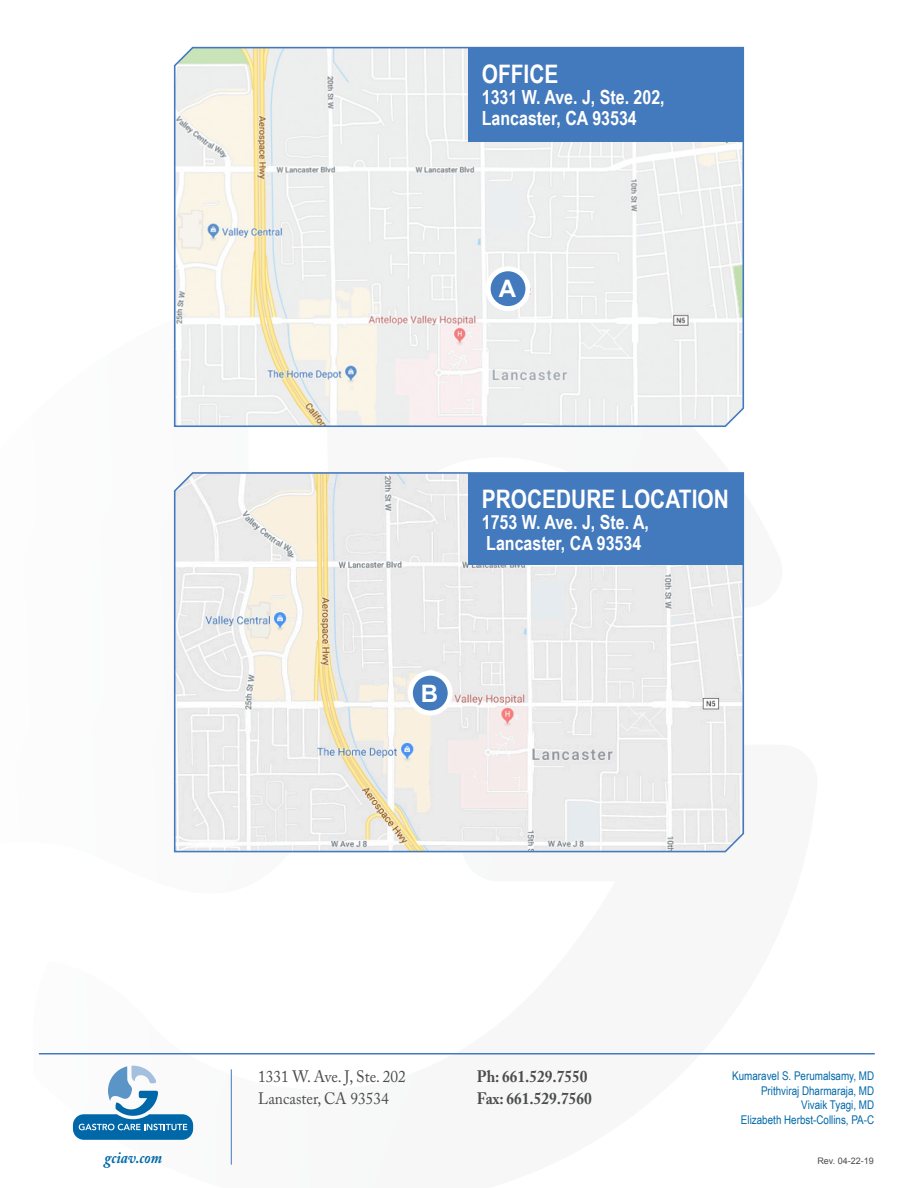
<style>
.page{position:relative;width:918px;height:1188px;background:#fff}
.page>*{position:absolute;margin:0;border:0;box-sizing:border-box;transform-origin:0 0}
.t1{font:700 25.5px "Arial Narrow";color:#fff}
.t2{font:700 24px "Arial";color:#fff}
.t3{font:700 19.5px/21px "Arial Narrow";color:#fff}
.t4{font:16.5px/22.5px "Adobe Caslon Pro";color:#4b4c4d;scale:.93 1}
.t5{font:700 16.5px/22.5px "Adobe Caslon Pro";color:#4b4c4d;scale:.93 1}
.t6{font:italic 700 16.5px "Adobe Caslon Pro";color:#0068a9;scale:.9 1}
.t7{font:12px/14.5px "Arial Narrow";color:#0068a9;text-align:right}
.t8{font:9px "Arial";color:#4b4c4d}
</style>
<div class="page">
<hr style="left:39px;top:1053px;width:836px;height:1px;background:#4379bd">
<hr style="left:231px;top:1069px;width:1px;height:96px;background:#4379bd">
<svg style="left:73px;top:1066px;width:120px;height:74px"></svg>
<svg style="left:173px;top:46px;width:572px;height:382px"></svg>
<svg style="left:173px;top:472px;width:572px;height:381px;background:#e9e9e7"></svg>
<div style="left:488px;top:269px;width:40px;height:40px;background:#4379bd;border-radius:50%"></div>
<div style="left:486px;top:266px;width:44px;height:45px;border:5px solid #fff;border-radius:50%"></div>
<div style="left:410px;top:673px;width:40px;height:40px;background:#4379bd;border-radius:50%"></div>
<div style="left:408px;top:671px;width:45px;height:44px;border:5px solid #fff;border-radius:50%"></div>
<div style="left:468px;top:48px;width:275px;height:93px;background:#4379bd"></div>
<div style="left:468px;top:474px;width:275px;height:91px;background:#4379bd"></div>
<h1 class="t1" style="left:482px;top:55px;width:78px">OFFICE</h1>
<h3 class="t3" style="left:482px;top:86px;width:184px">1331 W. Ave. J, Ste. 202,<br>Lancaster, CA 93534</h3>
<h2 class="t2" style="left:499px;top:273px;width:19px">A</h2>
<h1 class="t1" style="left:482px;top:479px;width:249px">PROCEDURE LOCATION</h1>
<h3 class="t3" style="left:482px;top:510px;width:169px">1753 W. Ave. J, Ste. A,<br>Lancaster, CA 93534</h3>
<h2 class="t2" style="left:421px;top:677px;width:19px">B</h2>
<h3 class="t4" style="left:258px;top:1065px;width:160px">1331 W. Ave. J, Ste. 202<br>Lancaster, CA 93534</h3>
<h3 class="t5" style="left:477px;top:1065px;width:125px">Ph: 661.529.7550<br>Fax: 661.529.7560</h3>
<p class="t7" style="left:732px;top:1068px;width:144px">Kumaravel S. Perumalsamy, MD<br>Prithviraj Dharmaraja, MD<br>Vivaik Tyagi, MD<br>Elizabeth Herbst-Collins, PA-C</p>
<h3 class="t6" style="left:105px;top:1147px;width:65px">gciav.com</h3>
<p class="t8" style="left:817px;top:1155px;width:58px">Rev. 04-22-19</p>
</div>
